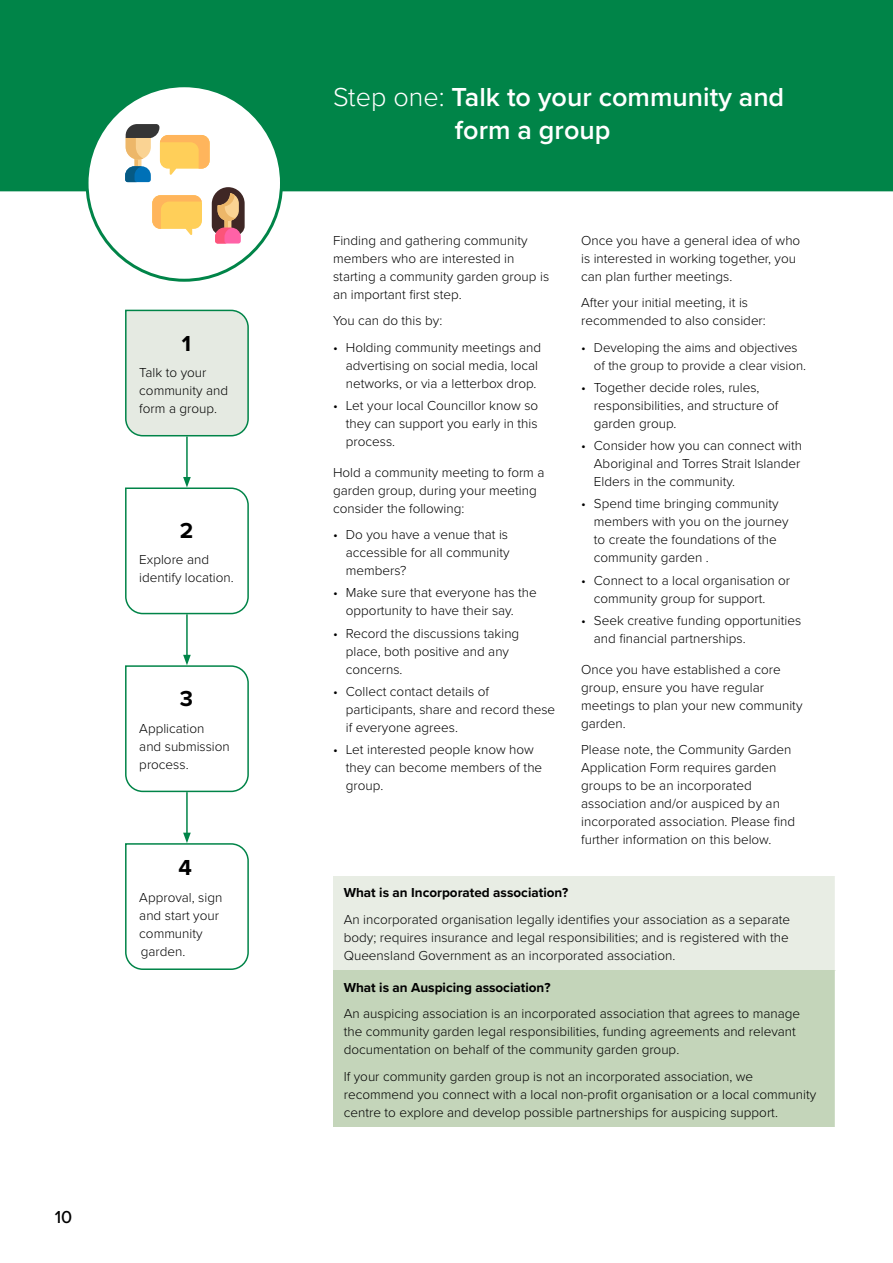
<style>
.page{position:relative;width:893px;height:1263px;background:#fff}
.page>*{position:absolute;margin:0;border:0;box-sizing:border-box;transform-origin:0 0}
.t1{font:600 27px/32.4px "Proxima Nova";color:#fff}
.t2{font:700 22.5px "Proxima Nova";color:#000}
.t3{font:500 18px "Proxima Nova";color:#000}
.t4{font:300 13.5px/18px "Proxima Nova";color:#000}
.t5{font:700 13.5px "Proxima Nova";color:#000}
.t6{font:300 13.2px/18px "Proxima Nova";color:#000}
.s1{font-weight:300}
.s2{font-size:13.5px}
</style>
<div class="page">
<div style="left:0;top:43px;width:893px;height:148px;background:#008448"></div>
<div style="left:333px;top:876px;width:502px;height:94px;background:#e8ede4"></div>
<div style="left:333px;top:970px;width:502px;height:157px;background:#c4d5ba"></div>
<div style="left:0;top:0;width:893px;height:43px;background:#008448"></div>
<div style="left:87px;top:86px;width:194px;height:194px;background:#fff;border-radius:50%"></div>
<svg style="left:125px;top:124px;width:120px;height:120px"></svg>
<svg style="left:125px;top:309px;width:124px;height:128px;background:#dbe5db"></svg>
<hr style="left:186px;top:436px;width:2px;height:43px;background:#008448">
<svg style="left:125px;top:477px;width:124px;height:138px"></svg>
<hr style="left:186px;top:614px;width:2px;height:43px;background:#008448">
<svg style="left:125px;top:655px;width:124px;height:138px"></svg>
<hr style="left:186px;top:792px;width:2px;height:43px;background:#008448">
<svg style="left:125px;top:833px;width:124px;height:137px"></svg>
<h2 class="t2" style="left:182px;top:326px;width:11px">1</h2>
<p class="t4" style="left:139px;top:363px;width:90px">Talk to your community and form a group.</p>
<h2 class="t2" style="left:180px;top:513px;width:15px">2</h2>
<p class="t4" style="left:139px;top:550px;width:96px">Explore and identify location.</p>
<h2 class="t2" style="left:180px;top:682px;width:15px">3</h2>
<p class="t4" style="left:139px;top:719px;width:92px">Application and submission process.</p>
<h2 class="t2" style="left:178px;top:851px;width:15px">4</h2>
<p class="t4" style="left:139px;top:887px;width:85px">Approval, sign and start your community garden.</p>
<h3 class="t3" style="left:55px;top:1204px;width:19px">10</h3>
<h4 class="t1" style="left:455px;top:80px;width:331px;text-indent:-122px"><span class="s1">Step one:</span> Talk to your community and form a group</h4>
<p class="t4" style="left:333px;top:230px;width:218px">Finding and gathering community members who are interested in starting a community garden group is an important first step.</p>
<p class="t4" style="left:333px;top:311px;width:111px">You can do this by:</p>
<p class="t4" style="left:346px;top:337px;width:197px;text-indent:-13px">• Holding community meetings and advertising on social media, local networks, or via a letterbox drop.</p>
<p class="t4" style="left:346px;top:396px;width:194px;text-align:justify;text-indent:-13px">• Let your local Councillor know so they can support you early in this process.</p>
<p class="t4" style="left:333px;top:462px;width:213px">Hold a community meeting to form a garden group, during your meeting consider the following:</p>
<p class="t4" style="left:346px;top:525px;width:165px;text-align:justify;text-indent:-13px">• Do you have a venue that is accessible for all community members?</p>
<p class="t4" style="left:346px;top:583px;width:192px;text-indent:-13px">• Make sure that everyone has the opportunity to have their say.</p>
<p class="t4" style="left:346px;top:623px;width:175px;text-indent:-13px">• Record the discussions taking place, both positive and any concerns.</p>
<p class="t4" style="left:346px;top:681px;width:211px;text-indent:-13px">• Collect contact details of participants, share and record these if everyone agrees.</p>
<p class="t4" style="left:346px;top:740px;width:198px;text-indent:-13px">• Let interested people know how they can become members of the group.</p>
<p class="t4" style="left:581px;top:230px;width:221px">Once you have a general idea of who is interested in working together, you can plan further meetings.</p>
<p class="t4" style="left:581px;top:293px;width:186px">After your initial meeting, it is recommended to also consider:</p>
<p class="t6" style="left:594px;top:337px;width:214px;text-indent:-13px">• Developing the aims and objectives of the group to provide a clear vision<span class="s2">.</span></p>
<p class="t4" style="left:594px;top:378px;width:186px;text-indent:-13px">• Together decide roles, rules, responsibilities, and structure of garden group.</p>
<p class="t4" style="left:594px;top:436px;width:210px;text-align:justify;text-indent:-13px">• Consider how you can connect with Aboriginal and Torres Strait Islander Elders in the community.</p>
<p class="t4" style="left:594px;top:494px;width:196px;text-indent:-13px">• Spend time bringing community members with you on the journey to create the foundations of the community garden .</p>
<p class="t4" style="left:594px;top:570px;width:198px;text-indent:-13px">• Connect to a local organisation or community group for support.</p>
<p class="t4" style="left:594px;top:610px;width:209px;text-indent:-13px">• Seek creative funding opportunities and financial partnerships.</p>
<p class="t4" style="left:581px;top:659px;width:223px">Once you have established a core group, ensure you have regular meetings to plan your new community garden.</p>
<p class="t4" style="left:581px;top:740px;width:215px">Please note, the Community Garden Application Form requires garden groups to be an incorporated association and/or auspiced by an incorporated association. Please find further information on this below.</p>
<h5 class="t5" style="left:344px;top:883px;width:226px">What is an Incorporated association?</h5>
<p class="t4" style="left:344px;top:909px;width:448px;text-align:justify">An incorporated organisation legally identifies your association as a separate body; requires insurance and legal responsibilities; and is registered with the Queensland Government as an incorporated association.</p>
<h5 class="t5" style="left:344px;top:977px;width:208px">What is an Auspicing association?</h5>
<p class="t4" style="left:344px;top:1004px;width:458px">An auspicing association is an incorporated association that agrees to manage the community garden legal responsibilities, funding agreements and relevant documentation on behalf of the community garden group.</p>
<p class="t4" style="left:344px;top:1066px;width:474px">If your community garden group is not an incorporated association, we recommend you connect with a local non-profit organisation or a local community centre to explore and develop possible partnerships for auspicing support.</p>
</div>
